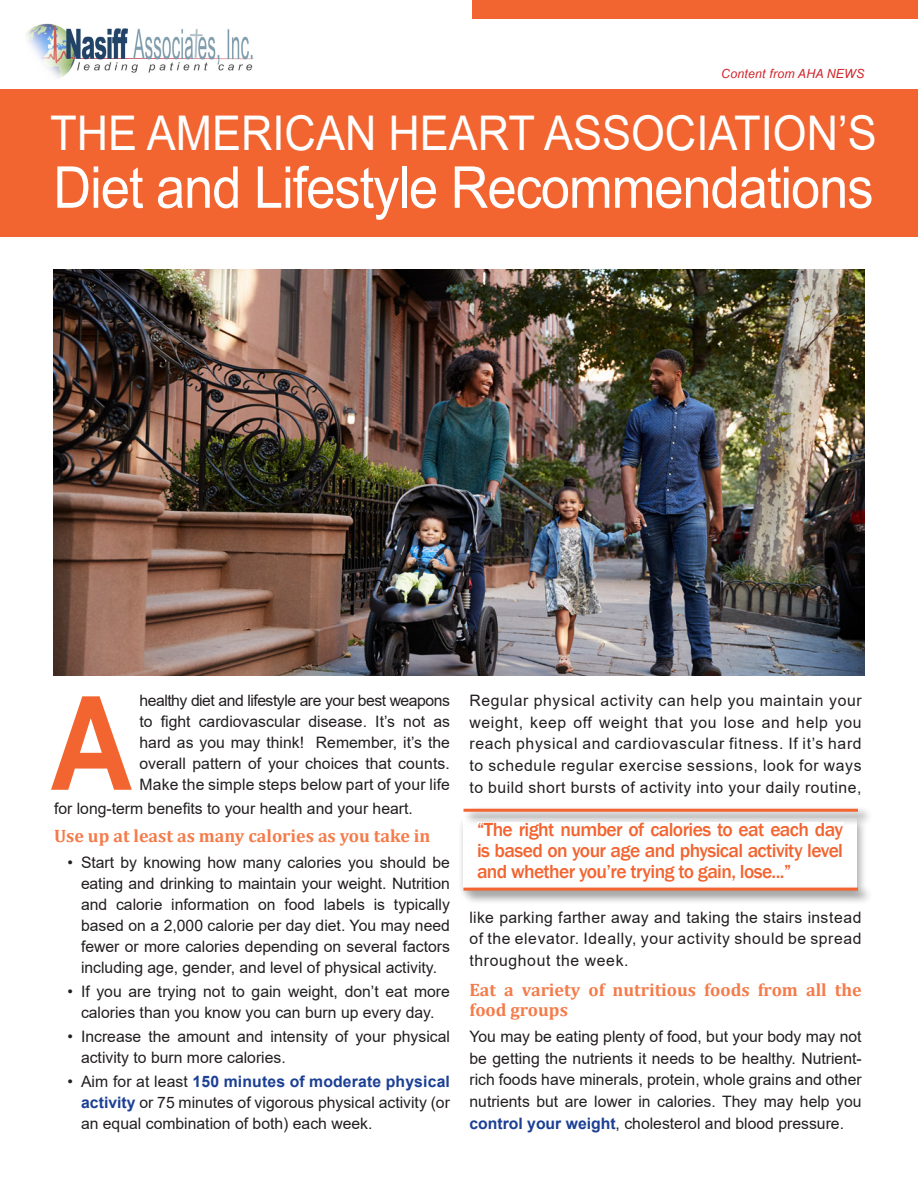
<style>
.page{position:relative;width:918px;height:1188px;background:#fff}
.page>*{position:absolute;margin:0;border:0;box-sizing:border-box;transform-origin:0 0}
.t1{font:700 130.5px "Arial";color:#f26430;scale:.86 1}
.t2{font:57.75px "Arial";letter-spacing:-.02em;color:#fff;scale:.91 1}
.t3{font:47.85px "Arial";color:#fff;scale:.91 1}
.t4{font:500 19.5px/21px "Franklin Gothic";letter-spacing:-.03em;color:#f26430;text-align:justify}
.t5{font:700 18px/19.5px "Cambria";color:#f47b4a}
.t6{font:15.75px/21px "Arial";color:#231f20;text-align:justify}
.t7{font:italic 12.6px "Arial Narrow";letter-spacing:.015em;color:#d1232a;scale:1.19 1}
.s1{font-weight:700;color:#1b3f94}
</style>
<div class="page">
<div style="left:0;top:89px;width:918px;height:148px;background:#f26430"></div>
<div style="left:457px;top:815px;width:410px;height:86px;background:#231f20;opacity:.4"></div>
<div style="left:464px;top:818px;width:393px;height:70px;background:#fff"></div>
<div style="left:462px;top:806px;width:410px;height:20px;background:#231f20;opacity:.75"></div>
<hr style="left:464px;top:809px;width:394px;height:3px;background:#f26430">
<div style="left:472px;top:0;width:446px;height:19px;background:#f26430"></div>
<img style="left:26px;top:23px;width:228px;height:55px">
<div style="left:477px;top:822px;width:366px;height:58px;background:#fff"></div>
<div style="left:462px;top:885px;width:410px;height:20px;background:#231f20;opacity:.75"></div>
<hr style="left:464px;top:888px;width:394px;height:3px;background:#f26430">
<img style="left:53px;top:270px;width:812px;height:405px">
<p class="t7" style="left:721px;top:65px;width:122px">Content from AHA NEWS</p>
<p class="t3" style="left:50px;top:101px;width:910px">THE AMERICAN HEART ASSOCIATION’S</p>
<p class="t2" style="left:53px;top:148px;width:903px">Diet and Lifestyle Recommendations</p>
<p class="t1" style="left:51px;top:652px;width:96px">A</p>
<p class="t6" style="left:140px;top:690px;width:312px">healthy diet and lifestyle are your best weapons to fight cardiovascular disease. It’s not as hard as you may think! Remember, it’s the overall pattern of your choices that counts.<br>Make the simple steps below part of your life</p>
<p class="t6" style="left:54px;top:798px;width:360px">for long-term benefits to your health and your heart.</p>
<p class="t5" style="left:54px;top:826px;width:378px">Use up at least as many calories as you take in</p>
<p class="t6" style="left:81px;top:852px;width:371px;text-indent:-14px">• Start by knowing how many calories you should be eating and drinking to maintain your weight. Nutrition and calorie information on food labels is typically based on a 2,000 calorie per day diet. You may need fewer or more calories depending on several factors including age, gender, and level of physical activity.</p>
<p class="t6" style="left:68px;top:981px;width:384px;text-align:center">• If you are trying not to gain weight, don’t eat more calories than you know you can burn up every day.</p>
<p class="t6" style="left:81px;top:1026px;width:370px;text-indent:-14px">• Increase the amount and intensity of your physical activity to burn more calories.</p>
<p class="t6" style="left:81px;top:1071px;width:370px;text-indent:-14px">• Aim for at least <span class="s1">150 minutes of moderate physical activity</span> or 75 minutes of vigorous physical activity (or an equal combination of both) each week.</p>
<p class="t6" style="left:470px;top:689px;width:394px;line-height:21.8px">Regular physical activity can help you maintain your weight, keep off weight that you lose and help you reach physical and cardiovascular fitness. If it’s hard to schedule regular exercise sessions, look for ways to build short bursts of activity into your daily routine,</p>
<p class="t4" style="left:477px;top:819px;width:368px">“The right number of calories to eat each day is based on your age and physical activity level and whether you’re trying to gain, lose...”</p>
<p class="t6" style="left:470px;top:906px;width:394px;line-height:21.8px">like parking farther away and taking the stairs instead of the elevator. Ideally, your activity should be spread throughout the week.</p>
<p class="t5" style="left:470px;top:980px;width:394px">Eat a variety of nutritious foods from all the food groups</p>
<p class="t6" style="left:470px;top:1025px;width:394px;line-height:21.8px">You may be eating plenty of food, but your body may not be getting the nutrients it needs to be healthy. Nutrient&shy;rich foods have minerals, protein, whole grains and other nutrients but are lower in calories. They may help you <span class="s1">control your weight</span>, cholesterol and blood pressure.</p>
</div>
